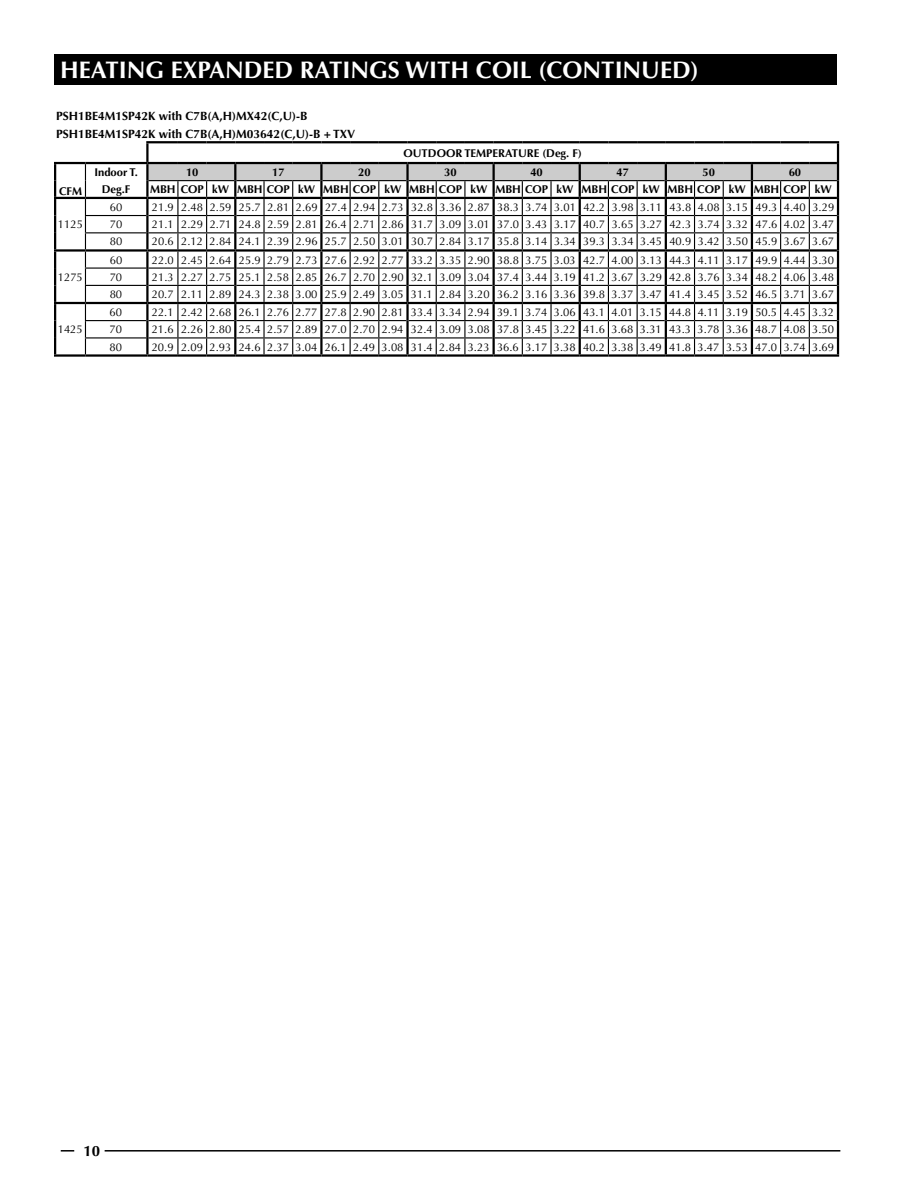
<style>
.page{position:relative;width:918px;height:1188px;background:#fff}
.page>*{position:absolute;margin:0;border:0;box-sizing:border-box;transform-origin:0 0}
.t1{font:700 24px "Optima";color:#fff}
.t2{font:700 15px "Optima";color:#000}
.t3{font:700 12px/17.2px "Optima";color:#000}
.t4{font:11.25px "Optima";color:#000}
.t5{font:700 11.25px "Optima";color:#000}
</style>
<div class="page">
<svg style="left:61px;top:1150px;width:13px;height:2px"></svg>
<hr style="left:105px;top:1150px;width:735px;height:2px;background:#000">
<div style="left:54px;top:54px;width:783px;height:30px;background:#000"></div>
<hr style="left:85px;top:215px;width:61px;height:1px;background:#000">
<hr style="left:85px;top:232px;width:61px;height:1px;background:#000">
<hr style="left:85px;top:268px;width:61px;height:1px;background:#000">
<hr style="left:85px;top:285px;width:61px;height:1px;background:#000">
<hr style="left:85px;top:320px;width:61px;height:1px;background:#000">
<hr style="left:85px;top:337px;width:61px;height:1px;background:#000">
<svg style="left:85px;top:164px;width:1px;height:190px"></svg>
<hr style="left:146px;top:164px;width:3px;height:17px;background:#000">
<hr style="left:146px;top:181px;width:3px;height:16px;background:#000">
<hr style="left:146px;top:199px;width:3px;height:17px;background:#000">
<hr style="left:146px;top:216px;width:3px;height:17px;background:#000">
<hr style="left:146px;top:233px;width:3px;height:16px;background:#000">
<hr style="left:146px;top:252px;width:3px;height:16px;background:#000">
<hr style="left:146px;top:268px;width:3px;height:17px;background:#000">
<hr style="left:146px;top:285px;width:3px;height:17px;background:#000">
<hr style="left:146px;top:304px;width:3px;height:17px;background:#000">
<hr style="left:146px;top:321px;width:3px;height:17px;background:#000">
<hr style="left:146px;top:338px;width:3px;height:16px;background:#000">
<hr style="left:54px;top:354px;width:31px;height:3px;background:#000">
<hr style="left:85px;top:354px;width:62px;height:3px;background:#000">
<hr style="left:147px;top:354px;width:31px;height:3px;background:#000">
<hr style="left:178px;top:354px;width:29px;height:3px;background:#000">
<hr style="left:207px;top:354px;width:28px;height:3px;background:#000">
<hr style="left:235px;top:354px;width:29px;height:3px;background:#000">
<hr style="left:264px;top:354px;width:29px;height:3px;background:#000">
<hr style="left:293px;top:354px;width:28px;height:3px;background:#000">
<hr style="left:321px;top:354px;width:29px;height:3px;background:#000">
<hr style="left:350px;top:354px;width:29px;height:3px;background:#000">
<hr style="left:379px;top:354px;width:29px;height:3px;background:#000">
<hr style="left:408px;top:354px;width:28px;height:3px;background:#000">
<hr style="left:436px;top:354px;width:29px;height:3px;background:#000">
<hr style="left:465px;top:354px;width:29px;height:3px;background:#000">
<hr style="left:494px;top:354px;width:28px;height:3px;background:#000">
<hr style="left:522px;top:354px;width:29px;height:3px;background:#000">
<hr style="left:551px;top:354px;width:29px;height:3px;background:#000">
<hr style="left:580px;top:354px;width:28px;height:3px;background:#000">
<hr style="left:608px;top:354px;width:29px;height:3px;background:#000">
<hr style="left:637px;top:354px;width:29px;height:3px;background:#000">
<hr style="left:666px;top:354px;width:29px;height:3px;background:#000">
<hr style="left:695px;top:354px;width:28px;height:3px;background:#000">
<hr style="left:723px;top:354px;width:29px;height:3px;background:#000">
<hr style="left:752px;top:354px;width:29px;height:3px;background:#000">
<hr style="left:781px;top:354px;width:28px;height:3px;background:#000">
<hr style="left:809px;top:354px;width:30px;height:3px;background:#000">
<hr style="left:146px;top:141px;width:32px;height:2px;background:#000">
<hr style="left:146px;top:143px;width:3px;height:19px;background:#000">
<hr style="left:178px;top:141px;width:29px;height:2px;background:#000">
<hr style="left:207px;top:141px;width:28px;height:2px;background:#000">
<hr style="left:235px;top:141px;width:29px;height:2px;background:#000">
<hr style="left:264px;top:141px;width:29px;height:2px;background:#000">
<hr style="left:293px;top:141px;width:28px;height:2px;background:#000">
<hr style="left:321px;top:141px;width:29px;height:2px;background:#000">
<hr style="left:350px;top:141px;width:29px;height:2px;background:#000">
<hr style="left:379px;top:141px;width:29px;height:2px;background:#000">
<hr style="left:408px;top:141px;width:28px;height:2px;background:#000">
<hr style="left:436px;top:141px;width:29px;height:2px;background:#000">
<hr style="left:465px;top:141px;width:29px;height:2px;background:#000">
<hr style="left:494px;top:141px;width:28px;height:2px;background:#000">
<hr style="left:522px;top:141px;width:29px;height:2px;background:#000">
<hr style="left:551px;top:141px;width:29px;height:2px;background:#000">
<hr style="left:580px;top:141px;width:28px;height:2px;background:#000">
<hr style="left:608px;top:141px;width:29px;height:2px;background:#000">
<hr style="left:637px;top:141px;width:29px;height:2px;background:#000">
<hr style="left:666px;top:141px;width:29px;height:2px;background:#000">
<hr style="left:695px;top:141px;width:28px;height:2px;background:#000">
<hr style="left:723px;top:141px;width:29px;height:2px;background:#000">
<hr style="left:752px;top:141px;width:29px;height:2px;background:#000">
<hr style="left:781px;top:141px;width:28px;height:2px;background:#000">
<hr style="left:809px;top:141px;width:30px;height:2px;background:#000">
<hr style="left:837px;top:143px;width:2px;height:20px;background:#000">
<hr style="left:54px;top:162px;width:31px;height:2px;background:#000">
<hr style="left:85px;top:162px;width:62px;height:2px;background:#000">
<hr style="left:147px;top:162px;width:31px;height:2px;background:#000">
<hr style="left:178px;top:162px;width:29px;height:2px;background:#000">
<hr style="left:207px;top:162px;width:28px;height:2px;background:#000">
<hr style="left:235px;top:162px;width:29px;height:2px;background:#000">
<hr style="left:264px;top:162px;width:29px;height:2px;background:#000">
<hr style="left:293px;top:162px;width:28px;height:2px;background:#000">
<hr style="left:321px;top:162px;width:29px;height:2px;background:#000">
<hr style="left:350px;top:162px;width:29px;height:2px;background:#000">
<hr style="left:379px;top:162px;width:29px;height:2px;background:#000">
<hr style="left:408px;top:162px;width:28px;height:2px;background:#000">
<hr style="left:436px;top:162px;width:29px;height:2px;background:#000">
<hr style="left:465px;top:162px;width:29px;height:2px;background:#000">
<hr style="left:494px;top:162px;width:28px;height:2px;background:#000">
<hr style="left:522px;top:162px;width:29px;height:2px;background:#000">
<hr style="left:551px;top:162px;width:29px;height:2px;background:#000">
<hr style="left:580px;top:162px;width:28px;height:2px;background:#000">
<hr style="left:608px;top:162px;width:29px;height:2px;background:#000">
<hr style="left:637px;top:162px;width:29px;height:2px;background:#000">
<hr style="left:666px;top:162px;width:29px;height:2px;background:#000">
<hr style="left:695px;top:162px;width:28px;height:2px;background:#000">
<hr style="left:723px;top:162px;width:29px;height:2px;background:#000">
<hr style="left:752px;top:162px;width:29px;height:2px;background:#000">
<hr style="left:781px;top:162px;width:28px;height:2px;background:#000">
<hr style="left:809px;top:162px;width:28px;height:2px;background:#000">
<hr style="left:54px;top:197px;width:31px;height:2px;background:#000">
<hr style="left:85px;top:197px;width:62px;height:2px;background:#000">
<hr style="left:54px;top:249px;width:31px;height:3px;background:#000">
<hr style="left:85px;top:249px;width:62px;height:3px;background:#000">
<svg style="left:54px;top:164px;width:2px;height:190px"></svg>
<hr style="left:54px;top:302px;width:31px;height:2px;background:#000">
<hr style="left:85px;top:302px;width:62px;height:2px;background:#000">
<svg style="left:147px;top:163px;width:692px;height:191px"></svg>
<h1 class="t1" style="left:60px;top:56px;width:640px">HEATING EXPANDED RATINGS WITH COIL (CONTINUED)</h1>
<p class="t3" style="left:56px;top:108px;width:300px">PSH1BE4M1SP42K with C7B(A,H)MX42(C,U)-B<br>PSH1BE4M1SP42K with C7B(A,H)M03642(C,U)-B + TXV</p>
<p class="t5" style="left:404px;top:146px;width:180px">OUTDOOR TEMPERATURE (Deg. F)</p>
<p class="t5" style="left:59px;top:184px;width:25px">CFM</p>
<p class="t5" style="left:94px;top:166px;width:45px">Indoor T.</p>
<p class="t5" style="left:186px;top:166px;width:14px">10</p>
<p class="t5" style="left:272px;top:166px;width:14px">17</p>
<p class="t5" style="left:358px;top:166px;width:14px">20</p>
<p class="t5" style="left:444px;top:166px;width:14px">30</p>
<p class="t5" style="left:530px;top:166px;width:14px">40</p>
<p class="t5" style="left:617px;top:166px;width:14px">47</p>
<p class="t5" style="left:703px;top:166px;width:14px">50</p>
<p class="t5" style="left:789px;top:166px;width:14px">60</p>
<p class="t5" style="left:102px;top:183px;width:30px">Deg.F</p>
<p class="t5" style="left:150px;top:183px;width:683px">MBH COP kW MBH COP kW MBH COP kW MBH COP kW MBH COP kW MBH COP kW MBH COP kW MBH COP kW</p>
<p class="t4" style="left:110px;top:201px;width:14px">60</p>
<p class="t4" style="left:152px;top:201px;width:684px">21.9 2.48 2.59 25.7 2.81 2.69 27.4 2.94 2.73 32.8 3.36 2.87 38.3 3.74 3.01 42.2 3.98 3.11 43.8 4.08 3.15 49.3 4.40 3.29</p>
<p class="t4" style="left:58px;top:218px;width:27px">1125</p>
<p class="t4" style="left:110px;top:218px;width:14px">70</p>
<p class="t4" style="left:152px;top:218px;width:684px">21.1 2.29 2.71 24.8 2.59 2.81 26.4 2.71 2.86 31.7 3.09 3.01 37.0 3.43 3.17 40.7 3.65 3.27 42.3 3.74 3.32 47.6 4.02 3.47</p>
<p class="t4" style="left:110px;top:235px;width:14px">80</p>
<p class="t4" style="left:152px;top:235px;width:684px">20.6 2.12 2.84 24.1 2.39 2.96 25.7 2.50 3.01 30.7 2.84 3.17 35.8 3.14 3.34 39.3 3.34 3.45 40.9 3.42 3.50 45.9 3.67 3.67</p>
<p class="t4" style="left:110px;top:253px;width:14px">60</p>
<p class="t4" style="left:152px;top:253px;width:684px">22.0 2.45 2.64 25.9 2.79 2.73 27.6 2.92 2.77 33.2 3.35 2.90 38.8 3.75 3.03 42.7 4.00 3.13 44.3 4.11 3.17 49.9 4.44 3.30</p>
<p class="t4" style="left:58px;top:271px;width:27px">1275</p>
<p class="t4" style="left:110px;top:271px;width:14px">70</p>
<p class="t4" style="left:152px;top:271px;width:684px">21.3 2.27 2.75 25.1 2.58 2.85 26.7 2.70 2.90 32.1 3.09 3.04 37.4 3.44 3.19 41.2 3.67 3.29 42.8 3.76 3.34 48.2 4.06 3.48</p>
<p class="t4" style="left:110px;top:288px;width:14px">80</p>
<p class="t4" style="left:152px;top:288px;width:684px">20.7 2.11 2.89 24.3 2.38 3.00 25.9 2.49 3.05 31.1 2.84 3.20 36.2 3.16 3.36 39.8 3.37 3.47 41.4 3.45 3.52 46.5 3.71 3.67</p>
<p class="t4" style="left:110px;top:306px;width:14px">60</p>
<p class="t4" style="left:152px;top:306px;width:684px">22.1 2.42 2.68 26.1 2.76 2.77 27.8 2.90 2.81 33.4 3.34 2.94 39.1 3.74 3.06 43.1 4.01 3.15 44.8 4.11 3.19 50.5 4.45 3.32</p>
<p class="t4" style="left:58px;top:323px;width:27px">1425</p>
<p class="t4" style="left:110px;top:323px;width:14px">70</p>
<p class="t4" style="left:152px;top:323px;width:684px">21.6 2.26 2.80 25.4 2.57 2.89 27.0 2.70 2.94 32.4 3.09 3.08 37.8 3.45 3.22 41.6 3.68 3.31 43.3 3.78 3.36 48.7 4.08 3.50</p>
<p class="t4" style="left:110px;top:340px;width:14px">80</p>
<p class="t4" style="left:152px;top:340px;width:684px">20.9 2.09 2.93 24.6 2.37 3.04 26.1 2.49 3.08 31.4 2.84 3.23 36.6 3.17 3.38 40.2 3.38 3.49 41.8 3.47 3.53 47.0 3.74 3.69</p>
<h2 class="t2" style="left:84px;top:1142px;width:18px">10</h2>
</div>
